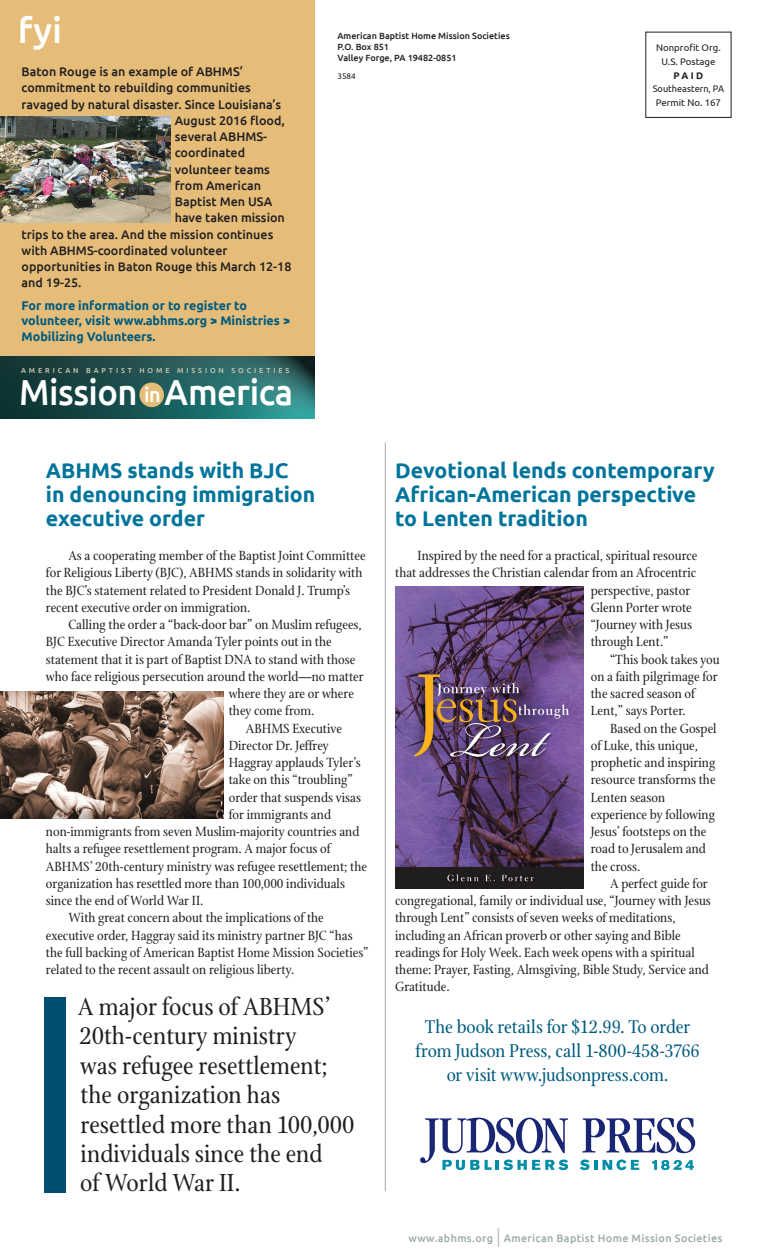
<style>
.page{position:relative;width:765px;height:1260px;background:#fff}
.page>*{position:absolute;margin:0;border:0;box-sizing:border-box;transform-origin:0 0}
.t1{font:500 36.25px "Ubuntu";letter-spacing:-.005em;color:#fff;scale:.95 1}
.t2{font:500 36.25px "Ubuntu";letter-spacing:-.005em;color:#fff}
.t3{font:600 27.5px "Brevia";color:#aeb9b8;scale:.3 1}
.t4{font:26.75px/29.4px "Stone Print";color:#231f20}
.t5{font:700 21.25px/23.8px "Ubuntu";color:#00749b}
.t6{font:20px/24px "Stone Print";letter-spacing:-.005em;color:#005b7f;text-align:center}
.t7{font:14.38px/17.2px "Stone Print";color:#231f20}
.t8{font:500 12.5px "Ubuntu";color:#231f20}
.t9{font:700 12.5px/15px "Ubuntu";color:#005b7f}
.t10{font:500 10.75px "Ubuntu";letter-spacing:.03em;color:#9eacaa}
.t11{font:9.62px/13.8px "Ubuntu";color:#231f20;text-align:center;scale:.95 1}
.t12{font:9.62px/13.8px "Ubuntu";color:#231f20;text-align:center}
.t13{font:700 9.62px "Ubuntu";color:#231f20}
.t14{font:500 9px/10.8px "Ubuntu";color:#231f20}
.t15{font:8.12px "Ubuntu";color:#231f20}
.t16{font:500 7.25px "Ubuntu";letter-spacing:.405em;color:#cfcab0}
.s1{font-size:20.75px}
</style>
<div class="page">
<div style="left:0;top:0;width:315px;height:357px;background:#e5bd79"></div>
<img style="left:0;top:357px;width:315px;height:61px">
<hr style="left:385px;top:442px;width:1px;height:749px;background:#9eacaa">
<svg style="left:580px;top:1160px;width:17px;height:10px"></svg>
<svg style="left:603px;top:1159px;width:36px;height:11px"></svg>
<svg style="left:652px;top:1160px;width:42px;height:10px"></svg>
<svg style="left:420px;top:1118px;width:148px;height:52px"></svg>
<svg style="left:582px;top:1118px;width:113px;height:35px"></svg>
<div style="left:139px;top:383px;width:25px;height:24px;background:#e5bd79;border-radius:50%"></div>
<img style="left:0;top:691px;width:223px;height:128px">
<img style="left:395px;top:586px;width:189px;height:302px">
<div style="left:45px;top:997px;width:21px;height:196px;background:#004f70"></div>
<img style="left:0;top:116px;width:170px;height:106px">
<h1 class="t2" style="left:18px;top:7px;width:46px">fyi</h1>
<p class="t8" style="left:22px;top:64px;width:223px">Baton Rouge is an example of ABHMS’</p>
<p class="t8" style="left:22px;top:80px;width:231px">commitment to rebuilding communities</p>
<p class="t8" style="left:22px;top:96px;width:261px">ravaged by natural disaster. Since Louisiana’s</p>
<p class="t8" style="left:175px;top:113px;width:111px">August 2016 flood,</p>
<p class="t8" style="left:175px;top:129px;width:94px">several ABHMS-</p>
<p class="t8" style="left:175px;top:145px;width:72px">coordinated</p>
<p class="t8" style="left:175px;top:161px;width:96px">volunteer teams</p>
<p class="t8" style="left:175px;top:178px;width:88px">from American</p>
<p class="t8" style="left:175px;top:194px;width:99px">Baptist Men USA</p>
<p class="t8" style="left:175px;top:210px;width:112px">have taken mission</p>
<p class="t8" style="left:22px;top:226px;width:253px">trips to the area. And the mission continues</p>
<p class="t8" style="left:22px;top:243px;width:207px">with ABHMS-coordinated volunteer</p>
<p class="t8" style="left:22px;top:259px;width:271px">opportunities in Baton Rouge this March 12-18</p>
<p class="t8" style="left:22px;top:275px;width:62px">and 19-25.</p>
<p class="t9" style="left:22px;top:298px;width:270px">For more information or to register to volunteer, visit www.abhms.org &gt; Ministries &gt;</p>
<p class="t9" style="left:22px;top:329px;width:136px">Mobilizing Volunteers.</p>
<p class="t16" style="left:21px;top:366px;width:270px">Am erica n Ba ptist Hom e Mission Societies</p>
<h1 class="t1" style="left:19px;top:369px;width:290px">Mission <span class="s1">in</span> America</h1>
<p class="t14" style="left:338px;top:30px;width:174px">American Baptist Home Mission Societies<br>P.O. Box 851<br>Valley Forge, PA 19482-0851</p>
<p class="t15" style="left:338px;top:71px;width:20px">3584</p>
<p class="t12" style="left:656px;top:40px;width:66px">Nonprofit Org.<br>U.S. Postage</p>
<p class="t13" style="left:674px;top:69px;width:31px">PAID</p>
<p class="t11" style="left:653px;top:82px;width:77px">Southeastern, PA<br>Permit No. 167</p>
<h3 class="t5" style="left:46px;top:458px;width:271px">ABHMS stands with BJC<br>in denouncing immigration executive order</h3>
<p class="t7" style="left:46px;top:547px;width:321px;text-indent:22px">As a cooperating member of the Baptist Joint Committee for Religious Liberty (BJC), ABHMS stands in solidarity with the BJC’s statement related to President Donald J. Trump’s recent executive order on immigration.</p>
<p class="t7" style="left:68px;top:616px;width:295px">Calling the order a “back-door bar” on Muslim refugees,</p>
<p class="t7" style="left:46px;top:633px;width:287px">BJC Executive Director Amanda Tyler points out in the</p>
<p class="t7" style="left:46px;top:651px;width:311px">statement that it is part of Baptist DNA to stand with those</p>
<p class="t7" style="left:46px;top:668px;width:319px">who face religious persecution around the world—no matter</p>
<p class="t7" style="left:229px;top:685px;width:127px">where they are or where</p>
<p class="t7" style="left:229px;top:702px;width:87px">they come from.</p>
<p class="t7" style="left:246px;top:720px;width:98px">ABHMS Executive</p>
<p class="t7" style="left:229px;top:737px;width:102px">Director Dr. Jeffrey</p>
<p class="t7" style="left:229px;top:754px;width:134px">Haggray applauds Tyler’s</p>
<p class="t7" style="left:229px;top:771px;width:125px">take on this “troubling”</p>
<p class="t7" style="left:229px;top:789px;width:134px">order that suspends visas</p>
<p class="t7" style="left:229px;top:806px;width:104px">for immigrants and</p>
<p class="t7" style="left:46px;top:823px;width:315px">non-immigrants from seven Muslim-majority countries and</p>
<p class="t7" style="left:46px;top:840px;width:286px">halts a refugee resettlement program. A major focus of</p>
<p class="t7" style="left:46px;top:858px;width:323px">ABHMS’ 20th-century ministry was refugee resettlement; the</p>
<p class="t7" style="left:46px;top:875px;width:301px">organization has resettled more than 100,000 individuals</p>
<p class="t7" style="left:46px;top:892px;width:159px">since the end of World War II.</p>
<p class="t7" style="left:68px;top:909px;width:257px">With great concern about the implications of the</p>
<p class="t7" style="left:46px;top:927px;width:308px">executive order, Haggray said its ministry partner BJC “has</p>
<p class="t7" style="left:46px;top:944px;width:324px">the full backing of American Baptist Home Mission Societies”</p>
<p class="t7" style="left:46px;top:961px;width:250px">related to the recent assault on religious liberty.</p>
<h3 class="t4" style="left:78px;top:992px;width:278px">A major focus of ABHMS’<br>20th-century ministry<br>was refugee resettlement; the organization has resettled more than 100,000 individuals since the end<br>of World War II.</h3>
<h3 class="t5" style="left:395px;top:458px;width:321px">Devotional lends contemporary<br>African-American perspective to Lenten tradition</h3>
<p class="t7" style="left:418px;top:547px;width:281px">Inspired by the need for a practical, spiritual resource</p>
<p class="t7" style="left:395px;top:564px;width:303px">that addresses the Christian calendar from an Afrocentric</p>
<p class="t7" style="left:591px;top:582px;width:101px">perspective, pastor</p>
<p class="t7" style="left:591px;top:599px;width:103px">Glenn Porter wrote</p>
<p class="t7" style="left:591px;top:616px;width:103px">“Journey with Jesus</p>
<p class="t7" style="left:591px;top:633px;width:79px">through Lent.”</p>
<p class="t7" style="left:610px;top:651px;width:111px">“This book takes you</p>
<p class="t7" style="left:591px;top:668px;width:128px">on a faith pilgrimage for</p>
<p class="t7" style="left:591px;top:685px;width:106px">the sacred season of</p>
<p class="t7" style="left:591px;top:702px;width:97px">Lent,” says Porter.</p>
<p class="t7" style="left:610px;top:720px;width:108px">Based on the Gospel</p>
<p class="t7" style="left:591px;top:737px;width:109px">of Luke, this unique,</p>
<p class="t7" style="left:591px;top:754px;width:126px">prophetic and inspiring</p>
<p class="t7" style="left:591px;top:771px;width:126px">resource transforms the</p>
<p class="t7" style="left:591px;top:789px;width:76px">Lenten season</p>
<p class="t7" style="left:591px;top:806px;width:126px">experience by following</p>
<p class="t7" style="left:591px;top:823px;width:117px">Jesus’ footsteps on the</p>
<p class="t7" style="left:591px;top:840px;width:117px">road to Jerusalem and</p>
<p class="t7" style="left:591px;top:858px;width:51px">the cross.</p>
<p class="t7" style="left:610px;top:875px;width:99px">A perfect guide for</p>
<p class="t7" style="left:395px;top:892px;width:317px">congregational, family or individual use, “Journey with Jesus</p>
<p class="t7" style="left:395px;top:909px;width:282px">through Lent” consists of seven weeks of meditations,</p>
<p class="t7" style="left:395px;top:927px;width:287px">including an African proverb or other saying and Bible</p>
<p class="t7" style="left:395px;top:944px;width:301px">readings for Holy Week. Each week opens with a spiritual</p>
<p class="t7" style="left:395px;top:961px;width:315px">theme: Prayer, Fasting, Almsgiving, Bible Study, Service and</p>
<p class="t7" style="left:395px;top:978px;width:56px">Gratitude.</p>
<h3 class="t6" style="left:416px;top:1014px;width:286px">The book retails for $12.99. To order from Judson Press, call 1-800-458-3766 or visit www.judsonpress.com.</h3>
<p class="t10" style="left:408px;top:1231px;width:86px">www.abhms.org</p>
<h2 class="t3" style="left:497px;top:1220px;width:11px">I</h2>
<p class="t10" style="left:504px;top:1231px;width:220px">American Baptist Home Mission Societies</p>
</div>
